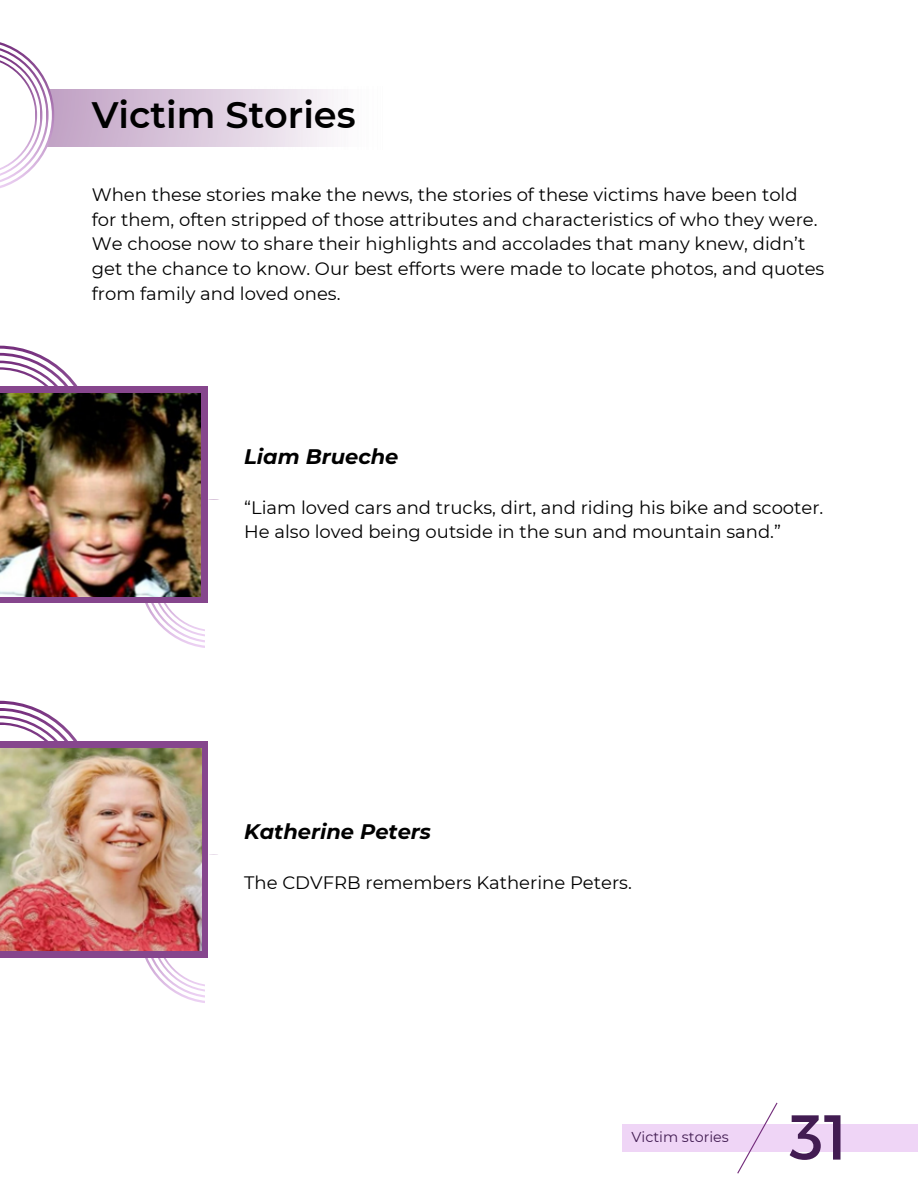
<style>
.page{position:relative;width:918px;height:1188px;background:#fff}
.page>*{position:absolute;margin:0;border:0;box-sizing:border-box;transform-origin:0 0}
.t1{font:63.3px "Montserrat";color:#421c52}
.t2{font:600 36.75px "Montserrat";color:#000}
.t3{font:italic 700 21px "Montserrat";color:#000}
.t4{font:18px/24.8px "Montserrat";color:#000}
.t5{font:14.25px "Montserrat";color:#421c52}
</style>
<div class="page">
<svg style="left:0;top:353px;width:42px;height:3px"></svg>
<svg style="left:0;top:356px;width:51px;height:5px"></svg>
<svg style="left:0;top:363px;width:78px;height:23px"></svg>
<svg style="left:0;top:367px;width:74px;height:19px"></svg>
<svg style="left:0;top:370px;width:71px;height:16px"></svg>
<div style="left:0;top:386px;width:208px;height:217px;background:#86468d"></div>
<img style="left:0;top:393px;width:201px;height:204px">
<svg style="left:0;top:708px;width:42px;height:3px"></svg>
<svg style="left:0;top:711px;width:51px;height:5px"></svg>
<svg style="left:0;top:718px;width:78px;height:23px"></svg>
<svg style="left:0;top:722px;width:74px;height:19px"></svg>
<svg style="left:0;top:725px;width:71px;height:16px"></svg>
<div style="left:0;top:741px;width:208px;height:217px;background:#86468d"></div>
<img style="left:0;top:748px;width:201px;height:203px">
<div style="left:622px;top:1124px;width:296px;height:28px;background:#efd5f6"></div>
<svg style="left:737px;top:1102px;width:41px;height:72px"></svg>
<svg style="left:54px;top:89px;width:184px;height:58px;background:#d2bbd4"></svg>
<svg style="left:52px;top:89px;width:2px;height:58px"></svg>
<svg style="left:0;top:45px;width:49px;height:141px"></svg>
<svg style="left:0;top:47px;width:46px;height:137px"></svg>
<svg style="left:0;top:51px;width:42px;height:129px"></svg>
<svg style="left:0;top:53px;width:40px;height:125px"></svg>
<svg style="left:0;top:56px;width:37px;height:118px"></svg>
<svg style="left:0;top:58px;width:35px;height:115px"></svg>
<p class="t2" style="left:92px;top:92px;width:265px">Victim Stories</p>
<p class="t4" style="left:92px;top:182px;width:734px">When these stories make the news, the stories of these victims have been told for them, often stripped of those attributes and characteristics of who they were.<br>We choose now to share their highlights and accolades that many knew, didn’t get the chance to know. Our best efforts were made to locate photos, and quotes from family and loved ones.</p>
<h3 class="t3" style="left:244px;top:444px;width:156px">Liam Brueche</h3>
<p class="t4" style="left:244px;top:495px;width:581px">“Liam loved cars and trucks, dirt, and riding his bike and scooter.<br>He also loved being outside in the sun and mountain sand.”</p>
<h2 class="t3" style="left:244px;top:819px;width:188px">Katherine Peters</h2>
<h3 class="t4" style="left:244px;top:870px;width:389px">The CDVFRB remembers Katherine Peters.</h3>
<h2 class="t5" style="left:632px;top:1128px;width:99px">Victim stories</h2>
<h3 class="t1" style="left:789px;top:1096px;width:60px">31</h3>
</div>
